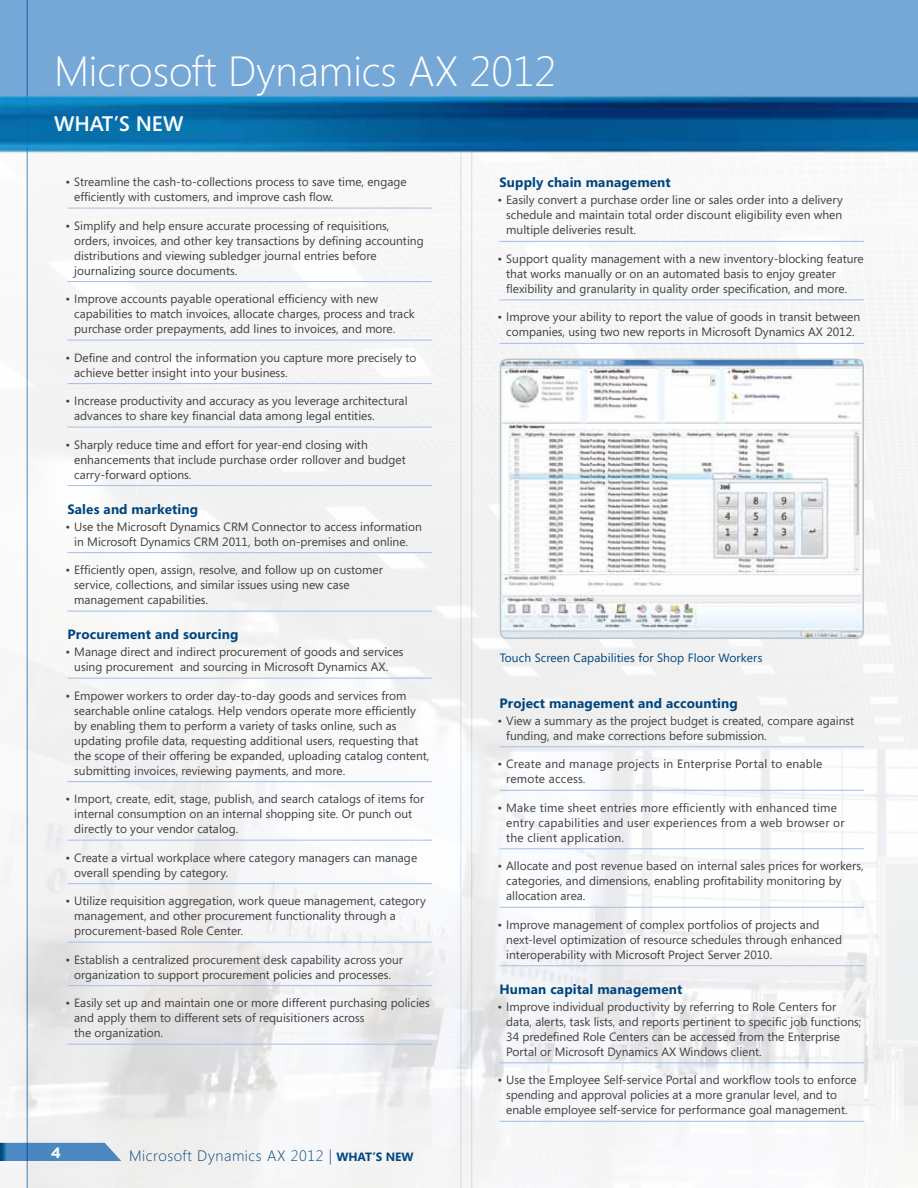
<style>
.page{position:relative;width:918px;height:1188px;background:#fff}
.page>*{position:absolute;margin:0;border:0;box-sizing:border-box;transform-origin:0 0}
.t1{font:300 42px "Segoe";color:#fff}
.t2{font:600 21px "Segoe";color:#fff}
.t3{font:300 15px "Segoe";letter-spacing:.04em;color:#00467f}
.t4{font:700 15px "Gotham";color:#fff}
.t5{font:700 13.5px "Segoe";letter-spacing:.01em;color:#00467f}
.t6{font:12px/15px "Segoe";color:#414042}
.t7{font:12px/15px "Segoe";letter-spacing:.02em;color:#414042}
.t8{font:12px "Segoe";letter-spacing:.01em;color:#00467f}
.t9{font:700 12px "Segoe";color:#00467f}
.s1{font-weight:700;font-size:12px}
</style>
<div class="page">
<img style="left:26px;top:153px;width:892px;height:1035px">
<svg style="left:461px;top:153px;width:11px;height:1035px"></svg>
<div style="left:0;top:0;width:26px;height:1188px;background:#f8f8f8"></div>
<div style="left:0;top:0;width:918px;height:145px;background:#75a8d7"></div>
<svg style="left:0;top:1143px;width:121px;height:18px;background:#528cc1"></svg>
<hr style="left:27px;top:0;width:1px;height:1188px;background:#5091cd">
<img style="left:0;top:95px;width:918px;height:58px">
<hr style="left:68px;top:208px;width:364px;height:1px;background:#a4bfe4">
<hr style="left:68px;top:281px;width:364px;height:1px;background:#a4bfe4">
<hr style="left:68px;top:340px;width:364px;height:1px;background:#a4bfe4">
<hr style="left:68px;top:383px;width:364px;height:1px;background:#a4bfe4">
<hr style="left:68px;top:427px;width:364px;height:1px;background:#a4bfe4">
<hr style="left:68px;top:485px;width:364px;height:1px;background:#a4bfe4">
<hr style="left:68px;top:552px;width:364px;height:1px;background:#a4bfe4">
<hr style="left:68px;top:611px;width:364px;height:1px;background:#a4bfe4">
<hr style="left:68px;top:678px;width:364px;height:1px;background:#a4bfe4">
<hr style="left:68px;top:781px;width:364px;height:1px;background:#a4bfe4">
<hr style="left:68px;top:840px;width:364px;height:1px;background:#a4bfe4">
<hr style="left:68px;top:883px;width:364px;height:1px;background:#a4bfe4">
<hr style="left:68px;top:942px;width:364px;height:1px;background:#a4bfe4">
<hr style="left:68px;top:985px;width:364px;height:1px;background:#a4bfe4">
<hr style="left:68px;top:1044px;width:364px;height:1px;background:#a4bfe4">
<hr style="left:500px;top:241px;width:364px;height:1px;background:#a4bfe4">
<hr style="left:500px;top:300px;width:364px;height:1px;background:#a4bfe4">
<hr style="left:500px;top:343px;width:364px;height:1px;background:#a4bfe4">
<hr style="left:500px;top:747px;width:364px;height:1px;background:#a4bfe4">
<hr style="left:500px;top:790px;width:364px;height:1px;background:#a4bfe4">
<hr style="left:500px;top:849px;width:364px;height:1px;background:#a4bfe4">
<hr style="left:500px;top:907px;width:364px;height:1px;background:#a4bfe4">
<hr style="left:500px;top:966px;width:364px;height:1px;background:#a4bfe4">
<hr style="left:500px;top:1063px;width:364px;height:1px;background:#a4bfe4">
<hr style="left:500px;top:1121px;width:364px;height:1px;background:#a4bfe4">
<img style="left:500px;top:359px;width:363px;height:279px">
<div style="left:500px;top:359px;width:364px;height:280px;border:2px solid #bbc4ca;border-radius:7px"></div>
<h1 class="t1" style="left:54px;top:42px;width:504px">Microsoft Dynamics AX 2012</h1>
<h2 class="t2" style="left:54px;top:110px;width:131px">WHAT’s NEW</h2>
<p class="t6" style="left:74px;top:174px;width:334px;text-indent:-9px">• Streamline the cash-to-collections process to save time, engage efficiently with customers, and improve cash flow.</p>
<p class="t6" style="left:74px;top:218px;width:351px;text-indent:-9px">• Simplify and help ensure accurate processing of requisitions, orders, invoices, and other key transactions by defining accounting distributions and viewing subledger journal entries before journalizing source documents.</p>
<p class="t6" style="left:74px;top:291px;width:342px;text-indent:-9px">• Improve accounts payable operational efficiency with new capabilities to match invoices, allocate charges, process and track purchase order prepayments, add lines to invoices, and more.</p>
<p class="t6" style="left:74px;top:350px;width:344px;text-indent:-9px">• Define and control the information you capture more precisely to achieve better insight into your business.</p>
<p class="t6" style="left:74px;top:393px;width:335px;text-indent:-9px">• Increase productivity and accuracy as you leverage architectural advances to share key financial data among legal entities.</p>
<p class="t6" style="left:74px;top:437px;width:333px;text-indent:-9px">• Sharply reduce time and effort for year-end closing with enhancements that include purchase order rollover and budget carry-forward options.</p>
<p class="t5" style="left:68px;top:499px;width:132px">Sales and marketing</p>
<p class="t6" style="left:66px;top:519px;width:358px;text-align:center">• Use the Microsoft Dynamics CRM Connector to access information in Microsoft Dynamics CRM 2011, both on-premises and online.</p>
<p class="t6" style="left:74px;top:562px;width:310px;text-indent:-9px">• Efficiently open, assign, resolve, and follow up on customer service, collections, and similar issues using new case management capabilities.</p>
<p class="t5" style="left:68px;top:625px;width:173px">Procurement and sourcing</p>
<p class="t6" style="left:66px;top:644px;width:340px;text-align:center">• Manage direct and indirect procurement of goods and services using procurement and sourcing in Microsoft Dynamics AX.</p>
<p class="t6" style="left:74px;top:688px;width:357px;text-indent:-9px">• Empower workers to order day-to-day goods and services from searchable online catalogs. Help vendors operate more efficiently by enabling them to perform a variety of tasks online, such as updating profile data, requesting additional users, requesting that the scope of their offering be expanded, uploading catalog content, submitting invoices, reviewing payments, and more.</p>
<p class="t6" style="left:74px;top:791px;width:352px;text-indent:-9px">• Import, create, edit, stage, publish, and search catalogs of items for internal consumption on an internal shopping site. Or punch out directly to your vendor catalog.</p>
<p class="t6" style="left:74px;top:850px;width:344px;text-indent:-9px">• Create a virtual workplace where category managers can manage overall spending by category.</p>
<p class="t6" style="left:74px;top:893px;width:353px;text-indent:-9px">• Utilize requisition aggregation, work queue management, category management, and other procurement functionality through a procurement-based Role Center.</p>
<p class="t6" style="left:66px;top:952px;width:339px;text-align:center">• Establish a centralized procurement desk capability across your organization to support procurement policies and processes.</p>
<p class="t6" style="left:74px;top:995px;width:357px;text-indent:-9px">• Easily set up and maintain one or more different purchasing policies and apply them to different sets of requisitioners across<br>the organization.</p>
<p class="t4" style="left:51px;top:1144px;width:12px">4</p>
<p class="t3" style="left:129px;top:1145px;width:228px">Microsoft Dynamics AX 2012 | <span class="s1">WHAT</span></p>
<p class="t9" style="left:372px;top:1148px;width:43px">’s NEW</p>
<p class="t5" style="left:500px;top:173px;width:173px">Supply chain management</p>
<p class="t6" style="left:506px;top:192px;width:338px;text-align:justify;text-indent:-9px">• Easily convert a purchase order line or sales order into a delivery schedule and maintain total order discount eligibility even when multiple deliveries result.</p>
<p class="t6" style="left:506px;top:251px;width:359px;text-indent:-9px">• Support quality management with a new inventory-blocking feature that works manually or on an automated basis to enjoy greater flexibility and granularity in quality order specification, and more.</p>
<p class="t6" style="left:498px;top:309px;width:364px;text-align:center">• Improve your ability to report the value of goods in transit between companies, using two new reports in Microsoft Dynamics AX 2012.</p>
<p class="t8" style="left:500px;top:650px;width:264px">Touch Screen Capabilities for Shop Floor Workers</p>
<p class="t5" style="left:500px;top:693px;width:240px">Project management and accounting</p>
<p class="t6" style="left:506px;top:713px;width:350px;text-indent:-9px">• View a summary as the project budget is created, compare against funding, and make corrections before submission.</p>
<p class="t7" style="left:506px;top:756px;width:318px;text-indent:-9px">• Create and manage projects in Enterprise Portal to enable remote access.</p>
<p class="t7" style="left:506px;top:800px;width:340px;text-indent:-9px">• Make time sheet entries more efficiently with enhanced time entry capabilities and user experiences from a web browser or the client application.</p>
<p class="t6" style="left:506px;top:858px;width:359px;text-indent:-9px">• Allocate and post revenue based on internal sales prices for workers, categories, and dimensions, enabling profitability monitoring by allocation area.</p>
<p class="t6" style="left:506px;top:917px;width:337px;text-indent:-9px">• Improve management of complex portfolios of projects and next-level optimization of resource schedules through enhanced interoperability with Microsoft Project Server 2010.</p>
<p class="t5" style="left:500px;top:979px;width:184px">H uman capital management</p>
<p class="t6" style="left:506px;top:999px;width:357px;text-indent:-9px">• Improve individual productivity by referring to Role Centers for data, alerts, task lists, and reports pertinent to specific job functions; 34 predefined Role Centers can be accessed from the Enterprise Portal or Microsoft Dynamics AX Windows client.</p>
<p class="t6" style="left:506px;top:1072px;width:352px;text-indent:-9px">• Use the Employee Self-service Portal and workflow tools to enforce spending and approval policies at a more granular level, and to enable employee self-service for performance goal management.</p>
</div>
